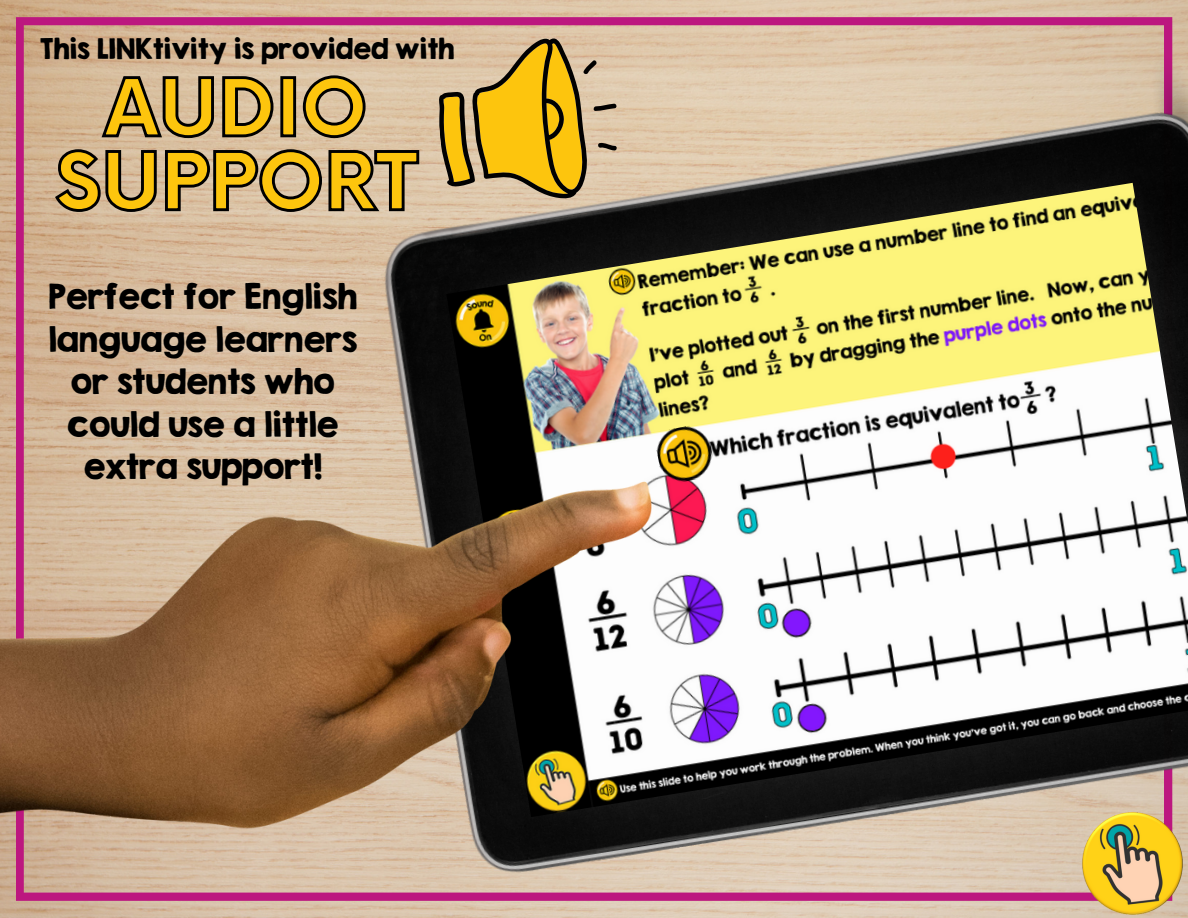
<style>
.page{position:relative;width:1188px;height:918px;background:#fff}
.page>*{position:absolute;margin:0;border:0;box-sizing:border-box;transform-origin:0 0}
.t1{font:700 77.7px "Now";color:#fdc50d}
.t2{font:30.9px/42.5px "KG Second Chances Solid";color:#000;text-align:center}
.t3{font:25.35px "KG Second Chances Solid";color:#000}
</style>
<div class="page">
<img style="left:0;top:0;width:1188px;height:275px">
<svg style="left:16px;top:17px;width:1156px;height:258px;background:#d19c94"></svg>
<img style="left:363px;top:32px;width:825px;height:886px">
<img style="left:446px;top:183px;width:742px;height:634px">
<img style="left:0;top:275px;width:679px;height:643px">
<img style="left:653px;top:422px;width:63px;height:64px">
<svg style="left:432px;top:32px;width:194px;height:179px;background:#ccad60"></svg>
<svg style="left:99px;top:74px;width:268px;height:66px;background:#a9957d"></svg>
<svg style="left:53px;top:148px;width:368px;height:66px;background:#a9957e"></svg>
<img style="left:1082px;top:812px;width:100px;height:103px">
<p class="t3" style="left:40px;top:33px;width:416px">This LINKtivity is provided with</p>
<p class="t1" style="left:105px;top:66px;width:264px">AUDIO</p>
<p class="t1" style="left:55px;top:140px;width:363px">SUPPORT</p>
<p class="t2" style="left:48px;top:275px;width:310px">Perfect for English language learners or students who could use a little extra support!</p>
</div>
